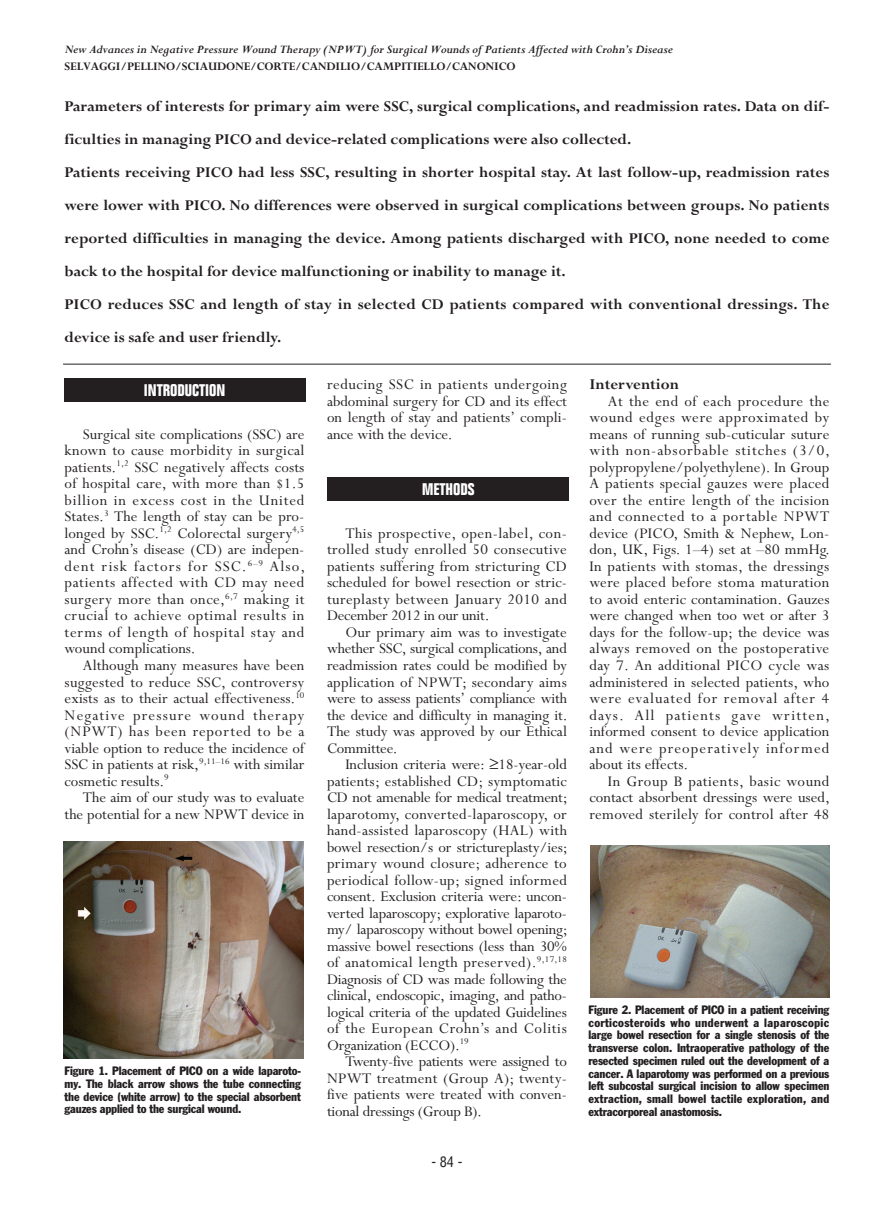
<style>
.page{position:relative;width:894px;height:1218px;background:#fff}
.page>*{position:absolute;margin:0;border:0;box-sizing:border-box;transform-origin:0 0}
.t1{font:16.5px/16.5px "Perpetua";color:#231f20;text-align:justify}
.t2{font:700 16.5px/33px "Perpetua";color:#231f20}
.t3{font:700 condensed 16.5px "Folio";color:#fff}
.t4{font:condensed 14.25px "Helvetica";color:#231f20}
.t5{font:italic 700 12.75px "Perpetua";letter-spacing:-.01em;color:#231f20}
.t6{font:700 12.75px "Perpetua";letter-spacing:-.01em;color:#231f20}
.t7{font:condensed 12px/12.8px "Franklin Gothic";letter-spacing:-.01em;color:#231f20;text-align:justify}
</style>
<div class="page">
<div style="left:64px;top:378px;width:241px;height:23px;background:#231f20"></div>
<img style="left:63px;top:841px;width:240px;height:217px">
<img style="left:590px;top:845px;width:239px;height:152px">
<hr style="left:63px;top:364px;width:767px;height:1px;background:#231f20">
<div style="left:327px;top:477px;width:242px;height:24px;background:#231f20"></div>
<p class="t5" style="left:65px;top:42px;width:609px">New Advances in Negative Pressure Wound Therapy (NPWT) for Surgical Wounds of Patients Affected with Crohn’s Disease</p>
<p class="t6" style="left:65px;top:58px;width:452px">SELVAGGI/PELLINO/SCIAUDONE/CORTE/CANDILIO/CAMPITIELLO/CANONICO</p>
<p class="t2" style="left:65px;top:89px;width:766px">Parameters of interests for primary aim were SSC, surgical complications, and readmission rates. Data on dif&shy;ficulties in managing PICO and device-related complications were also collected.<br>Patients receiving PICO had less SSC, resulting in shorter hospital stay. At last follow-up, readmission rates were lower with PICO. No differences were observed in surgical complications between groups. No patients reported difficulties in managing the device. Among patients discharged with PICO, none needed to come back to the hospital for device malfunctioning or inability to manage it.<br>PICO reduces SSC and length of stay in selected CD patients compared with conventional dressings. The device is safe and user friendly.</p>
<p class="t3" style="left:144px;top:384px;width:83px">INTRODUCTION</p>
<p class="t1" style="left:64px;top:425px;width:242px;text-indent:18px">Surgical site complications (SSC) are known to cause morbidity in surgical patients.<sup>1,2</sup> SSC negatively affects costs of hospital care, with more than $1.5 billion in excess cost in the United States.<sup>3</sup> The length of stay can be pro&shy;longed by SSC.<sup>1,2</sup> Colorectal surgery<sup>4,5 </sup>and Crohn’s disease (CD) are indepen&shy;dent risk factors for SSC.<sup>6–9</sup> Also, patients affected with CD may need surgery more than once,<sup>6,7</sup> making it crucial to achieve optimal results in terms of length of hospital stay and wound complications.</p>
<p class="t1" style="left:64px;top:656px;width:241px;text-indent:18px">Although many measures have been suggested to reduce SSC, controversy exists as to their actual effectiveness.<sup>10<br></sup>Negative pressure wound therapy (NPWT) has been reported to be a viable option to reduce the incidence of SSC in patients at risk,<sup>9,11–16</sup> with similar cosmetic results.<sup>9</sup></p>
<p class="t1" style="left:64px;top:788px;width:241px;text-align:right">The aim of our study was to evaluate the potential for a new NPWT device in</p>
<p class="t7" style="left:65px;top:1065px;width:238px">Figure 1. Placement of PICO on a wide laparoto&shy;my. The black arrow shows the tube connecting the device (white arrow) to the special absorbent gauzes applied to the surgical wound.</p>
<p class="t1" style="left:327px;top:375px;width:241px">reducing SSC in patients undergoing abdominal surgery for CD and its effect on length of stay and patients’ compli&shy;ance with the device.</p>
<p class="t3" style="left:422px;top:483px;width:54px">METHODS</p>
<p class="t1" style="left:327px;top:524px;width:241px;text-indent:18px">This prospective, open-label, con&shy;trolled study enrolled 50 consecutive patients suffering from stricturing CD scheduled for bowel resection or stric&shy;tureplasty between January 2010 and December 2012 in our unit.</p>
<p class="t1" style="left:327px;top:623px;width:242px;text-indent:18px">Our primary aim was to investigate whether SSC, surgical complications, and readmission rates could be modified by application of NPWT; secondary aims were to assess patients’ compliance with the device and difficulty in managing it.<br>The study was approved by our Ethical Committee.</p>
<p class="t1" style="left:327px;top:755px;width:242px;text-indent:18px">Inclusion criteria were: ≥18-year-old patients; established CD; symptomatic CD not amenable for medical treatment; laparotomy, converted-laparoscopy, or hand-assisted laparoscopy (HAL) with bowel resection/s or strictureplasty/ies; primary wound closure; adherence to periodical follow-up; signed informed consent. Exclusion criteria were: uncon&shy;verted laparoscopy; explorative laparoto&shy;my/ laparoscopy without bowel opening; massive bowel resections (less than 30% of anatomical length preserved).<sup>9,17,18<br></sup>Diagnosis of CD was made following the clinical, endoscopic, imaging, and patho&shy;logical criteria of the updated Guidelines of the European Crohn’s and Colitis Organization (ECCO).<sup>19</sup></p>
<p class="t1" style="left:327px;top:1052px;width:241px;text-indent:18px">Twenty-five patients were assigned to NPWT treatment (Group A); twenty&shy;five patients were treated with conven&shy;tional dressings (Group B).</p>
<p class="t4" style="left:431px;top:1156px;width:32px">-84-</p>
<p class="t2" style="left:589px;top:367px;width:91px">Intervention</p>
<p class="t1" style="left:589px;top:392px;width:242px;text-indent:18px">At the end of each procedure the wound edges were approximated by means of running sub-cuticular suture with non-absorbable stitches (3/0, polypropylene/polyethylene). In Group A patients special gauzes were placed over the entire length of the incision and connected to a portable NPWT device (PICO, Smith &amp; Nephew, Lon&shy;don, UK, Figs. 1–4) set at –80 mmHg.<br>In patients with stomas, the dressings were placed before stoma maturation to avoid enteric contamination. Gauzes were changed when too wet or after 3 days for the follow-up; the device was always removed on the postoperative day 7. An additional PICO cycle was administered in selected patients, who were evaluated for removal after 4 days. All patients gave written, informed consent to device application and were preoperatively informed about its effects.</p>
<p class="t1" style="left:589px;top:771px;width:242px;text-indent:18px">In Group B patients, basic wound contact absorbent dressings were used, removed sterilely for control after 48</p>
<p class="t7" style="left:588px;top:1004px;width:242px">Figure 2. Placement of PICO in a patient receiving corticosteroids who underwent a laparoscopic large bowel resection for a single stenosis of the transverse colon. Intraoperative pathology of the resected specimen ruled out the development of a cancer. A laparotomy was performed on a previous left subcostal surgical incision to allow specimen extraction, small bowel tactile exploration, and extracorporeal anastomosis.</p>
</div>
